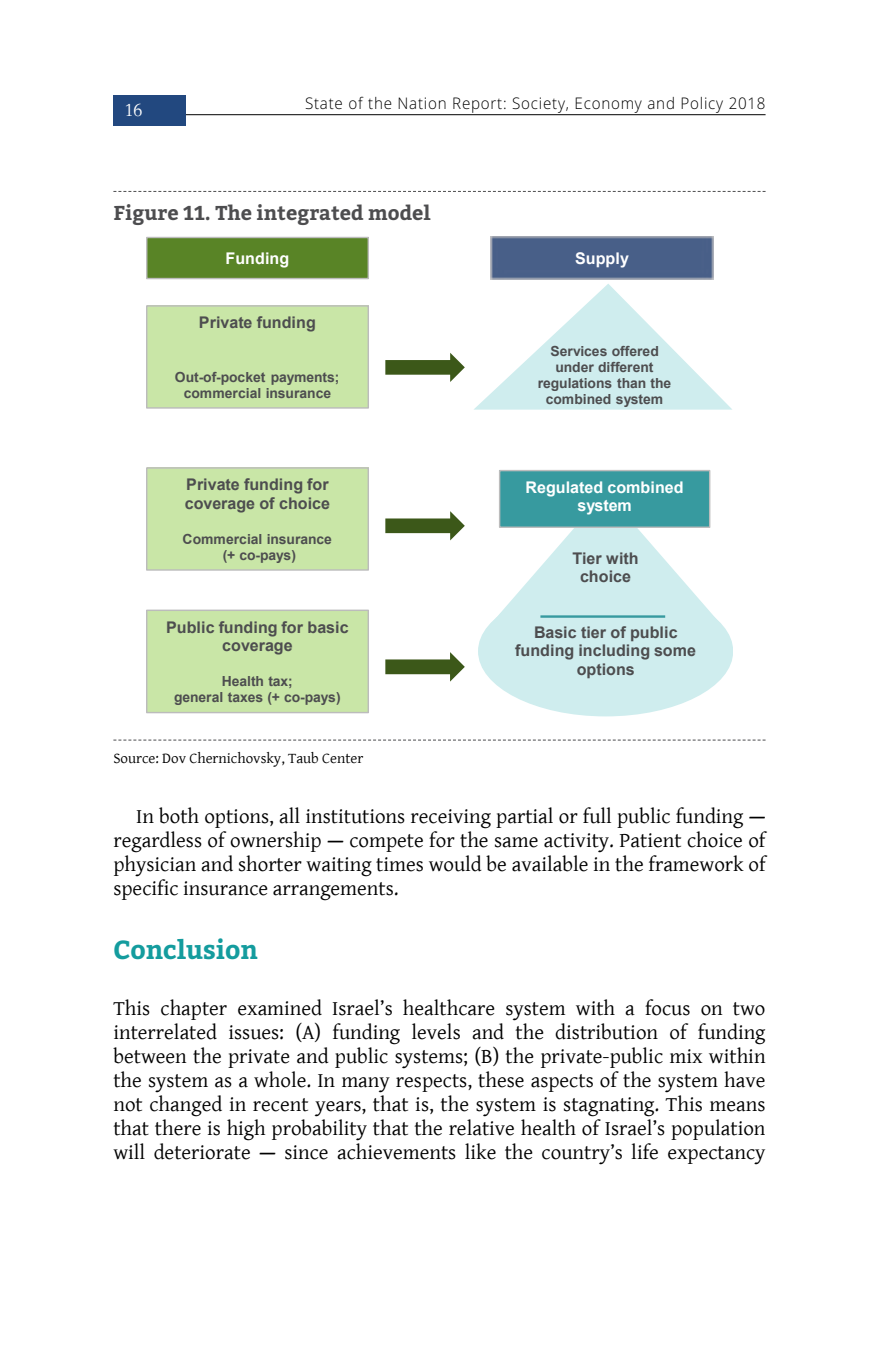
<style>
.page{position:relative;width:879px;height:1361px;background:#fff}
.page>*{position:absolute;margin:0;border:0;box-sizing:border-box;transform-origin:0 0}
.Numbered_section{font:700 26px "Bitter";color:#149c9e}
.Text_no_indent{font:21px/24px "Gentium Basic";color:#000;text-align:justify}
.Text_with_indent{font:21px/24px "Gentium Basic";color:#000;text-align:justify}
.Figure_title{font:700 20px "Bitter";color:#4d4d4f}
.t1{font:300 18px "Frank Ruhl Libre";color:#fff}
.t2{font:700 16px/18.2px "Arial";color:#4d4d4f;text-align:center}
.t3{font:300 16px "Open Sans Hebrew";letter-spacing:.05em;color:#000;scale:.95 1}
.t4{font:700 16px/18.2px "Arial";color:#fff;text-align:center}
.Data_and_source{font:15px "Gentium Basic";color:#000}
.t5{font:700 14px/16px "Arial";letter-spacing:-.005em;color:#4d4d4f;text-align:center}
.s1{font-weight:700}
</style>
<div class="page">
<svg style="left:113px;top:191px;width:652px;height:1px"></svg>
<svg style="left:113px;top:739px;width:652px;height:1px"></svg>
<div style="left:147px;top:306px;width:221px;height:102px;background:#c9e6a7"></div>
<div style="left:146px;top:305px;width:223px;height:104px;border:1px solid #bcbcbc"></div>
<div style="left:147px;top:610px;width:221px;height:102px;background:#c9e6a7"></div>
<div style="left:146px;top:609px;width:223px;height:104px;border:1px solid #bcbcbc"></div>
<div style="left:147px;top:237px;width:221px;height:41px;background:#598426"></div>
<div style="left:146px;top:237px;width:223px;height:42px;border:1px solid #bcbcbc"></div>
<svg style="left:385px;top:353px;width:80px;height:29px"></svg>
<svg style="left:385px;top:652px;width:80px;height:29px"></svg>
<div style="left:147px;top:468px;width:221px;height:102px;background:#c9e6a7"></div>
<div style="left:146px;top:467px;width:223px;height:104px;border:1px solid #bcbcbc"></div>
<svg style="left:385px;top:511px;width:80px;height:29px"></svg>
<img style="left:490px;top:237px;width:223px;height:42px">
<svg style="left:498px;top:492px;width:218px;height:126px"></svg>
<div style="left:478px;top:586px;width:255px;height:130px;background:#cfedee;border-radius:50%"></div>
<svg style="left:474px;top:284px;width:258px;height:126px"></svg>
<div style="left:499px;top:470px;width:210px;height:57px;background:#379a9f"></div>
<div style="left:499px;top:470px;width:211px;height:58px;border:1px solid #bcbcbc"></div>
<hr style="left:540px;top:615px;width:125px;height:3px;background:#379a9f">
<hr style="left:113px;top:114px;width:652px;height:1px;background:#000">
<div style="left:113px;top:95px;width:73px;height:31px;background:#22487f"></div>
<p class="t1" style="left:125px;top:99px;width:19px">16</p>
<p class="t3" style="left:305px;top:94px;width:486px">State of the Nation Report: Society, Economy and Policy 2018</p>
<p class="Figure_title" style="left:113px;top:201px;width:319px">Figure 11. The integrated model</p>
<p class="t4" style="left:226px;top:249px;width:65px">Funding</p>
<p class="t2" style="left:199px;top:314px;width:118px">Private funding</p>
<p class="t5" style="left:175px;top:369px;width:166px">Out-of-pocket payments; commercial insurance</p>
<p class="t2" style="left:185px;top:476px;width:147px;text-align:left">Private funding for coverage of choice</p>
<p class="t5" style="left:183px;top:531px;width:151px">Commercial insurance (+ co-pays)</p>
<p class="t2" style="left:166px;top:618px;width:184px">Public funding for basic coverage</p>
<p class="t5" style="left:174px;top:673px;width:168px">Health tax;<br>general taxes (+ co-pays)</p>
<p class="t4" style="left:575px;top:249px;width:55px">Supply</p>
<p class="t5" style="left:538px;top:343px;width:135px">Services offered under different regulations than the combined system</p>
<p class="t4" style="left:525px;top:478px;width:159px">Regulated combined system</p>
<p class="t2" style="left:572px;top:549px;width:68px">Tier with choice</p>
<p class="t2" style="left:515px;top:623px;width:182px">Basic tier of public funding including some options</p>
<p class="Data_and_source" style="left:113px;top:747px;width:251px">Source: Dov Chernichovsky, Taub Center</p>
<p class="Text_with_indent" style="left:113px;top:803px;width:654px;text-indent:23px">In both options, all institutions receiving partial or full public funding <span class="s1">— </span>regardless of ownership <span class="s1">—</span> compete for the same activity. Patient choice of physician and shorter waiting times would be available in the framework of specific insurance arrangements.</p>
<p class="Numbered_section" style="left:113px;top:934px;width:146px">Conclusion</p>
<p class="Text_no_indent" style="left:113px;top:995px;width:654px">This chapter examined Israel’s healthcare system with a focus on two interrelated issues: (A) funding levels and the distribution of funding between the private and public systems; (B) the private-public mix within the system as a whole. In many respects, these aspects of the system have not changed in recent years, that is, the system is stagnating. This means that there is high probability that the relative health of Israel’s population will deteriorate <span class="s1">—</span> since achievements like the country’s life expectancy</p>
</div>
